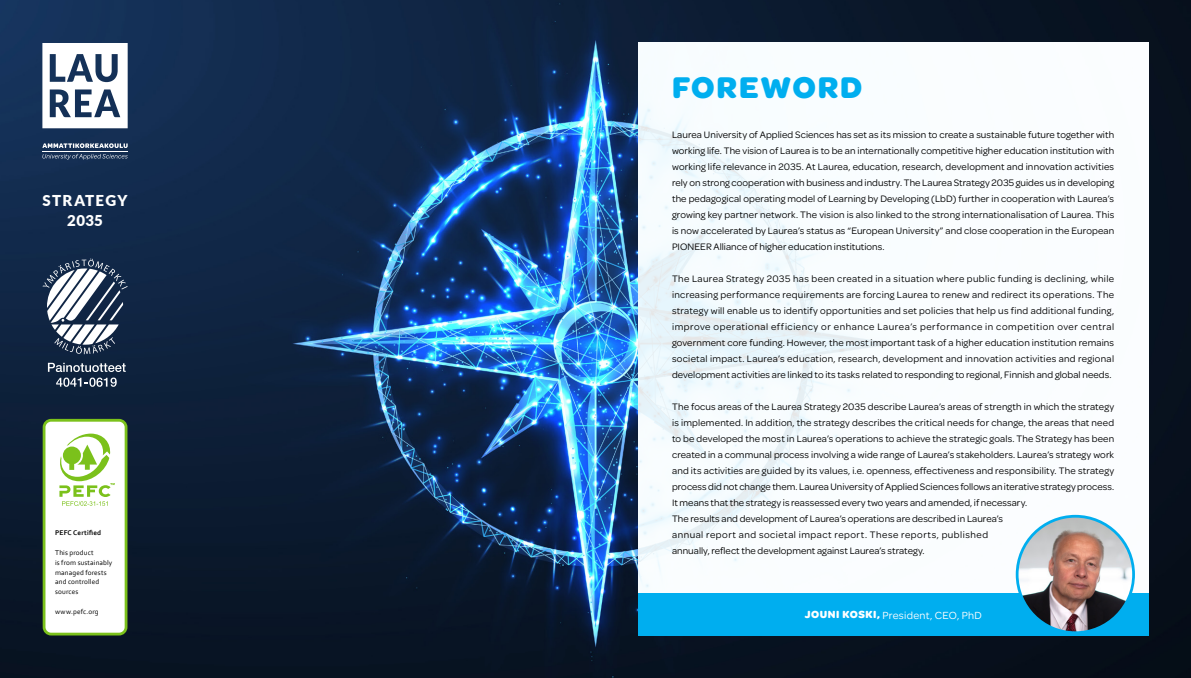
<style>
.page{position:relative;width:1191px;height:678px;background:#fff}
.page>*{position:absolute;margin:0;border:0;box-sizing:border-box;transform-origin:0 0}
.otsikko{font:32px "Omnes VF";letter-spacing:.055em;color:#00aeef}
.otsikko-2{font:900 15px "Lato";letter-spacing:.08em;color:#fff}
.leipis{font:11px "Omnes VF";letter-spacing:.025em;color:#fff}
.leipis-2{font:10px/16px "Omnes VF";letter-spacing:.01em;color:#000;text-align:justify}
.Leipis{font:7.2px "Corbel";letter-spacing:.02em;color:#000}
.Leipis-2{font:700 7.2px "Corbel";letter-spacing:.02em;color:#000}
</style>
<div class="page">
<img style="left:0;top:0;width:1191px;height:677px">
<img style="left:638px;top:43px;width:510px;height:549px">
<div style="left:638px;top:592px;width:510px;height:43px;background:#00aeef"></div>
<img style="left:1017px;top:516px;width:116px;height:116px;border-radius:58px">
<div style="left:1015px;top:514px;width:120px;height:120px;border:3px solid #00aeef;border-radius:50%"></div>
<svg style="left:43px;top:258px;width:85px;height:96px"></svg>
<svg style="left:48px;top:363px;width:78px;height:24px;background:#4a596d"></svg>
<svg style="left:42px;top:43px;width:86px;height:85px"></svg>
<svg style="left:42px;top:154px;width:86px;height:6px"></svg>
<svg style="left:42px;top:143px;width:86px;height:5px"></svg>
<hr style="left:42px;top:151px;width:86px;height:1px;background:#fff">
<div style="left:44px;top:420px;width:82px;height:214px;background:#fff;border-radius:6px"></div>
<div style="left:43px;top:419px;width:84px;height:216px;border:3px solid #7bc11b;border-radius:7px"></div>
<svg style="left:59px;top:433px;width:56px;height:72px"></svg>
<h1 class="otsikko-2" style="left:43px;top:189px;width:87px">STRATEGY</h1>
<h1 class="otsikko-2" style="left:67px;top:209px;width:37px">2035</h1>
<p class="Leipis-2" style="left:55px;top:528px;width:48px">PEFC Certified</p>
<p class="Leipis" style="left:55px;top:548px;width:40px">This product</p>
<p class="Leipis" style="left:55px;top:557px;width:59px">is from sustainably</p>
<p class="Leipis" style="left:55px;top:567px;width:53px">managed forests</p>
<p class="Leipis" style="left:55px;top:577px;width:46px">and controlled</p>
<p class="Leipis" style="left:55px;top:587px;width:25px">sources</p>
<p class="Leipis" style="left:55px;top:607px;width:45px">www.pefc.org</p>
<h1 class="otsikko" style="left:672px;top:66px;width:192px">FOREWORD</h1>
<p class="leipis-2" style="left:672px;top:126px;width:444px">Laurea University of Applied Sciences has set as its mission to create a sustainable future together with working life. The vision of Laurea is to be an internationally competitive higher education institution with working life relevance in 2035. At Laurea, education, research, development and innovation activities rely on strong cooperation with business and industry. The Laurea Strategy 2035 guides us in developing the pedagogical operating model of Learning by Developing (LbD) further in cooperation with Laurea’s growing key partner network. The vision is also linked to the strong internationalisation of Laurea. This is now accelerated by Laurea’s status as “European University” and close cooperation in the European PIONEER Alliance of higher education institutions.</p>
<p class="leipis-2" style="left:672px;top:270px;width:443px">The Laurea Strategy 2035 has been created in a situation where public funding is declining, while increasing performance requirements are forcing Laurea to renew and redirect its operations. The strategy will enable us to identify opportunities and set policies that help us find additional funding, improve operational efficiency or enhance Laurea’s performance in competition over central government core funding. However, the most important task of a higher education institution remains societal impact. Laurea’s education, research, development and innovation activities and regional development activities are linked to its tasks related to responding to regional, Finnish and global needs.</p>
<p class="leipis-2" style="left:672px;top:398px;width:443px;text-align:left">The focus areas of the Laurea Strategy 2035 describe Laurea’s areas of strength in which the strategy is implemented. In addition, the strategy describes the critical needs for change, the areas that need to be developed the most in Laurea’s operations to achieve the strategic goals. The Strategy has been created in a communal process involving a wide range of Laurea’s stakeholders. Laurea’s strategy work and its activities are guided by its values, i.e. openness, effectiveness and responsibility. The strategy process did not change them. Laurea University of Applied Sciences follows an iterative strategy process.<br>It means that the strategy is reassessed every two years and amended, if necessary.<br>The results and development of Laurea’s operations are described in Laurea’s<br>annual report and societal impact report. These reports, published<br>annually, reflect the development against Laurea’s strategy.</p>
<p class="leipis" style="left:804px;top:608px;width:178px">JOUNI KOSKI, President, CEO, PhD</p>
</div>
